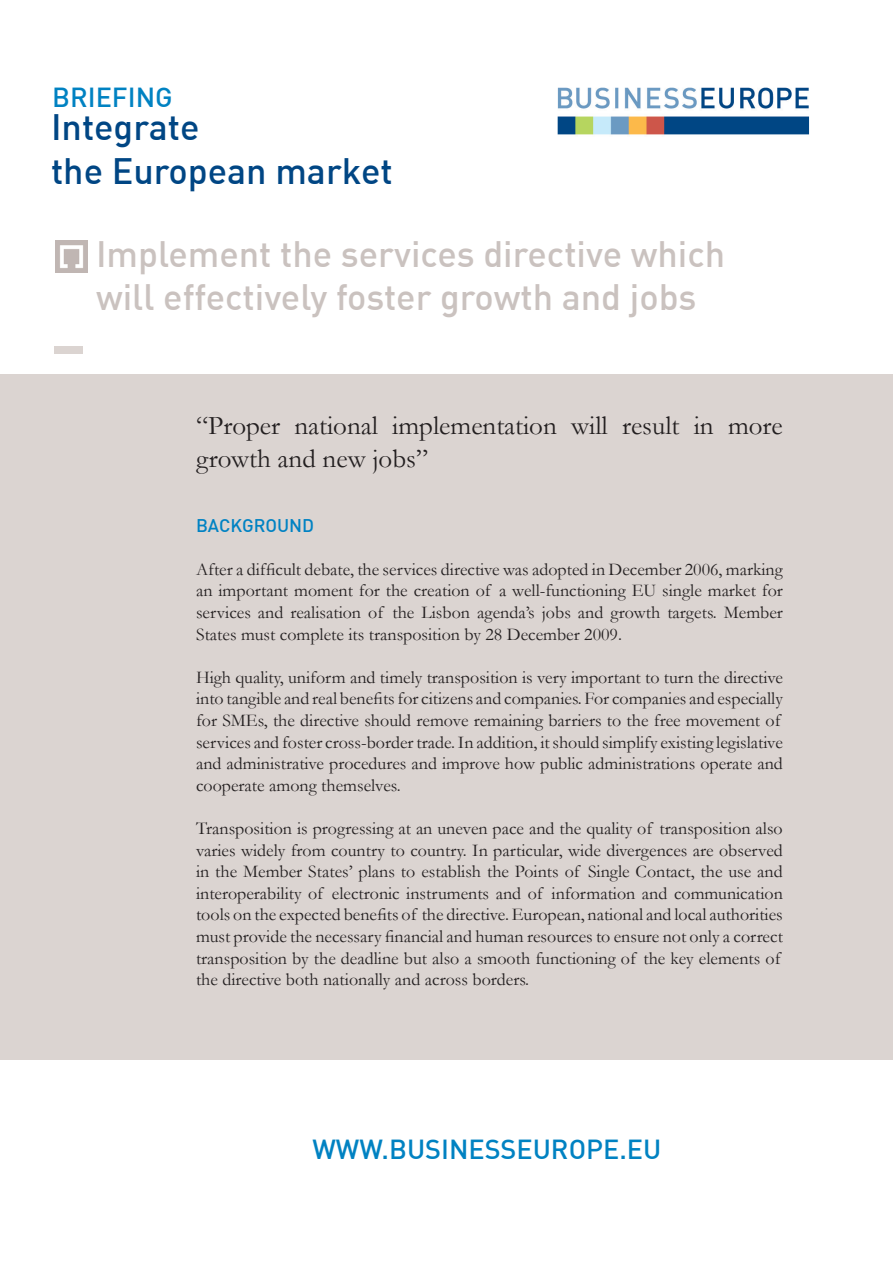
<style>
.page{position:relative;width:893px;height:1263px;background:#fff}
.page>*{position:absolute;margin:0;border:0;box-sizing:border-box;transform-origin:0 0}
.t1{font:500 36px/43.2px "DIN";color:#cac2bf}
.t2{font:500 36px "DIN";color:#004684}
.t3{font:27px/32.4px "Garamond";color:#231f20}
.t4{font:500 27px "DIN";color:#0082c2}
.t5{font:18px/21.6px "Garamond";color:#231f20}
.t6{font:500 18px "DIN";color:#0082c3}
</style>
<div class="page">
<div style="left:0;top:374px;width:893px;height:686px;background:#dbd4d1"></div>
<img style="left:557px;top:87px;width:253px;height:48px">
<div style="left:55px;top:346px;width:28px;height:7px;background:#dbd4d1"></div>
<img style="left:56px;top:241px;width:32px;height:32px">
<p class="t4" style="left:52px;top:80px;width:122px">BRIEFING</p>
<p class="t2" style="left:51px;top:104px;width:150px">Integrate</p>
<p class="t2" style="left:51px;top:148px;width:343px">the European market</p>
<p class="t1" style="left:96px;top:231px;width:631px">Implement the services directive which will effectively foster growth and jobs</p>
<p class="t3" style="left:196px;top:409px;width:588px">“Proper national implementation will result in more growth and new jobs”</p>
<p class="t6" style="left:196px;top:514px;width:120px">BACKGROUND</p>
<p class="t5" style="left:196px;top:558px;width:588px;text-align:justify">After a difficult debate, the services directive was adopted in December 2006, marking an important moment for the creation of a well-functioning EU single market for services and realisation of the Lisbon agenda’s jobs and growth targets. Member States must complete its transposition by 28 December 2009.</p>
<p class="t5" style="left:196px;top:666px;width:588px">High quality, uniform and timely transposition is very important to turn the directive into tangible and real benefits for citizens and companies. For companies and especially for SMEs, the directive should remove remaining barriers to the free movement of services and foster cross-border trade. In addition, it should simplify existing legislative and administrative procedures and improve how public administrations operate and cooperate among themselves.</p>
<p class="t5" style="left:196px;top:817px;width:588px">Transposition is progressing at an uneven pace and the quality of transposition also varies widely from country to country. In particular, wide divergences are observed in the Member States’ plans to establish the Points of Single Contact, the use and interoperability of electronic instruments and of information and communication tools on the expected benefits of the directive. European, national and local authorities must provide the necessary financial and human resources to ensure not only a correct transposition by the deadline but also a smooth functioning of the key elements of the directive both nationally and across borders.</p>
<p class="t4" style="left:312px;top:1131px;width:350px">WWW.BUSINESSEUROPE.EU</p>
</div>
